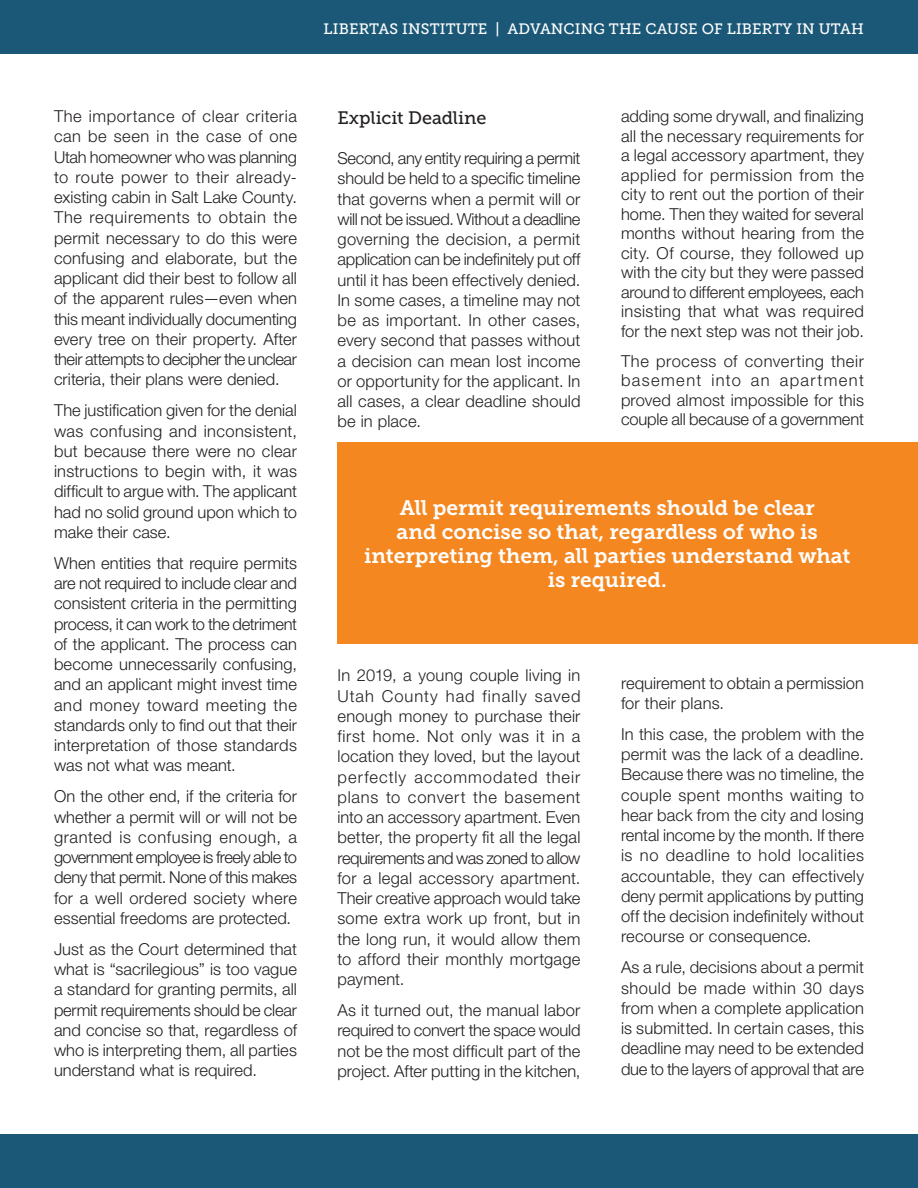
<style>
.page{position:relative;width:918px;height:1188px;background:#fff}
.page>*{position:absolute;margin:0;border:0;box-sizing:border-box;transform-origin:0 0}
.t1{font:21px/24px "Museo Slab 700";color:#fff;text-align:center}
.t2{font:18px "Museo Slab 500";letter-spacing:-.005em;color:#231f20}
.t3{font:300 16.5px/20.2px "Helvetica Neue LT Pro";letter-spacing:.005em;color:#231f20;text-align:justify}
.t4{font:15px "Museo Slab 500";letter-spacing:.01em;color:#fff}
</style>
<div class="page">
<div style="left:0;top:1134px;width:918px;height:54px;background:#1b5877"></div>
<div style="left:0;top:0;width:918px;height:54px;background:#1b5877"></div>
<div style="left:338px;top:442px;width:539px;height:202px;background:#f58721"></div>
<div style="left:874px;top:442px;width:44px;height:202px;background:#f58721"></div>
<p class="t4" style="left:324px;top:20px;width:542px">LIBERTAS INSTITUTE | ADVANCING THE CAUSE OF LIBERTY IN UTAH</p>
<p class="t3" style="left:54px;top:106px;width:245px">The importance of clear criteria can be seen in the case of one Utah homeowner who was planning to route power to their already&shy;existing cabin in Salt Lake County.<br>The requirements to obtain the permit necessary to do this were confusing and elaborate, but the applicant did their best to follow all of the apparent rules—even when this meant individually documenting every tree on their property. After their attempts to decipher the unclear criteria, their plans were denied.</p>
<p class="t3" style="left:54px;top:400px;width:245px">The justification given for the denial was confusing and inconsistent, but because there were no clear instructions to begin with, it was difficult to argue with. The applicant had no solid ground upon which to make their case.</p>
<p class="t3" style="left:54px;top:553px;width:245px">When entities that require permits are not required to include clear and consistent criteria in the permitting process, it can work to the detriment of the applicant. The process can become unnecessarily confusing, and an applicant might invest time and money toward meeting the standards only to find out that their interpretation of those standards was not what was meant.</p>
<p class="t3" style="left:54px;top:786px;width:245px">On the other end, if the criteria for whether a permit will or will not be granted is confusing enough, a government employee is freely able to deny that permit. None of this makes for a well ordered society where essential freedoms are protected.</p>
<p class="t3" style="left:54px;top:939px;width:245px">Just as the Court determined that what is “sacrilegious” is too vague a standard for granting permits, all permit requirements should be clear and concise so that, regardless of who is interpreting them, all parties understand what is required.</p>
<p class="t2" style="left:338px;top:107px;width:150px">Explicit Deadline</p>
<p class="t3" style="left:338px;top:148px;width:245px">Second, any entity requiring a permit should be held to a specific timeline that governs when a permit will or will not be issued. Without a deadline governing the decision, a permit application can be indefinitely put off until it has been effectively denied.<br>In some cases, a timeline may not be as important. In other cases, every second that passes without a decision can mean lost income or opportunity for the applicant. In all cases, a clear deadline should be in place.</p>
<p class="t3" style="left:621px;top:106px;width:245px;line-height:19.5px">adding some drywall, and finalizing all the necessary requirements for a legal accessory apartment, they applied for permission from the city to rent out the portion of their home. Then they waited for several months without hearing from the city. Of course, they followed up with the city but they were passed around to different employees, each insisting that what was required for the next step was not their job.</p>
<p class="t3" style="left:621px;top:351px;width:245px;line-height:19.5px">The process of converting their basement into an apartment proved almost impossible for this couple all because of a government</p>
<p class="t1" style="left:364px;top:495px;width:488px">All permit requirements should be clear<br>and concise so that, regardless of who is interpreting them, all parties understand what is required.</p>
<p class="t3" style="left:338px;top:665px;width:245px">In 2019, a young couple living in Utah County had finally saved enough money to purchase their first home. Not only was it in a location they loved, but the layout perfectly accommodated their plans to convert the basement into an accessory apartment. Even better, the property fit all the legal requirements and was zoned to allow for a legal accessory apartment.<br>Their creative approach would take some extra work up front, but in the long run, it would allow them to afford their monthly mortgage payment.</p>
<p class="t3" style="left:338px;top:1000px;width:245px">As it turned out, the manual labor required to convert the space would not be the most difficult part of the project. After putting in the kitchen,</p>
<p class="t3" style="left:621px;top:672px;width:245px">requirement to obtain a permission for their plans.</p>
<p class="t3" style="left:621px;top:724px;width:245px">In this case, the problem with the permit was the lack of a deadline.<br>Because there was no timeline, the couple spent months waiting to hear back from the city and losing rental income by the month. If there is no deadline to hold localities accountable, they can effectively deny permit applications by putting off the decision indefinitely without recourse or consequence.</p>
<p class="t3" style="left:621px;top:957px;width:245px">As a rule, decisions about a permit should be made within 30 days from when a complete application is submitted. In certain cases, this deadline may need to be extended due to the layers of approval that are</p>
</div>
